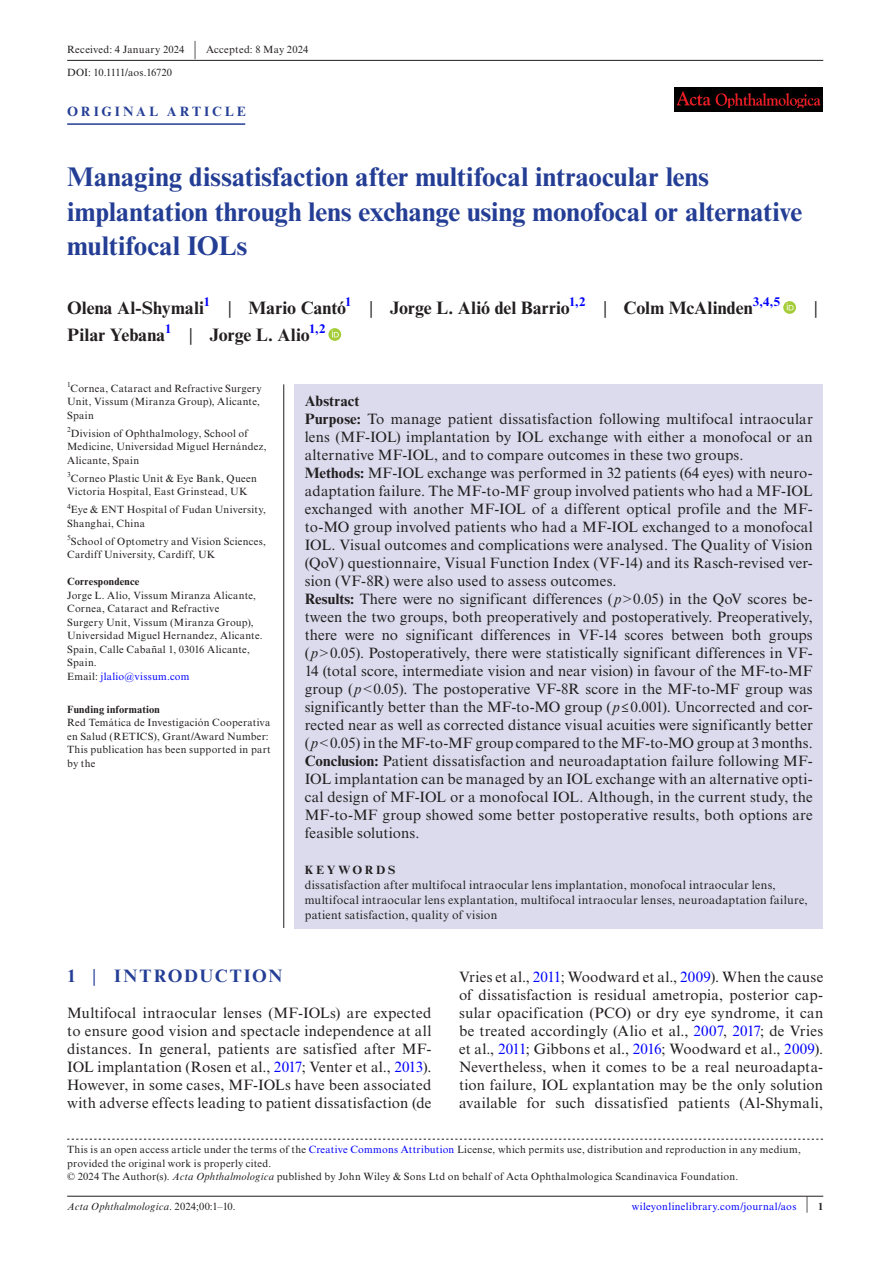
<style>
.page{position:relative;width:893px;height:1263px;background:#fff}
.page>*{position:absolute;margin:0;border:0;box-sizing:border-box;transform-origin:0 0}
.t1{font:700 27px/34.5px "Times New Roman MT Std";color:#243e95}
.t2{font:700 18px "Times New Roman MT Std";color:#231f20}
.t3{font:700 18px "Times New Roman MT Std";letter-spacing:.085em;color:#243e95}
.t4{font:18px "Times New Roman MT Std";color:#231f20}
.t5{font:15px/18px "Times New Roman MT Std";letter-spacing:.01em;color:#231f20;text-align:justify}
.t6{font:700 13.5px "Times New Roman MT Std";letter-spacing:.22em;color:#243e95}
.t7{font:12px/15px "Times New Roman MT Std";letter-spacing:.025em;color:#231f20}
.t8{font:700 12px "Times New Roman MT Std";letter-spacing:.23em;color:#231f20}
.t9{font:10.5px/13.5px "Times New Roman MT Std";letter-spacing:.025em;color:#231f20}
.t10{font:10.5px "Times New Roman MT Std";letter-spacing:.025em;color:#00f}
.t11{font:italic 10.5px "Times New Roman MT Std";letter-spacing:.02em;color:#231f20}
.t12{font:700 10.5px "Times New Roman MT Std";letter-spacing:.02em;color:#231f20}
.t13{font:7.35px "Times New Roman MT Std";color:#231f20}
.s1{font-size:19.65px}
.s2{font-weight:400}
.s3{color:#00f}
.s4{font-weight:700}
.s5{font-style:italic}
.s6{font-family:"Times New Roman"}
.s7{font-style:normal}
.s8{font-size:17.4px;color:#231f20}
.s9{font-weight:700;color:#231f20}
</style>
<div class="page">
<hr style="left:67px;top:1196px;width:756px;height:1px;background:#231f20">
<div style="left:674px;top:87px;width:149px;height:25px;background:#000"></div>
<img style="left:677px;top:91px;width:143px;height:17px">
<hr style="left:67px;top:123px;width:178px;height:2px;background:#243e95">
<svg style="left:783px;top:301px;width:13px;height:13px"></svg>
<svg style="left:787px;top:303px;width:7px;height:7px"></svg>
<svg style="left:328px;top:328px;width:13px;height:13px"></svg>
<svg style="left:332px;top:330px;width:7px;height:7px"></svg>
<hr style="left:67px;top:60px;width:756px;height:1px;background:#231f20">
<svg style="left:67px;top:1139px;width:756px;height:1px"></svg>
<div style="left:294px;top:384px;width:529px;height:545px;background:#dbdbed"></div>
<hr style="left:283px;top:384px;width:1px;height:544px;background:#231f20">
<p class="t9" style="left:67px;top:38px;width:243px;line-height:23px">Received: 4 January 2024 <span class="s1">|</span> Accepted: 8 May 2024<br>DOI: 10.1111/aos.16720</p>
<p class="t6" style="left:67px;top:103px;width:180px">ORIGINAL ARTICLE</p>
<h1 class="t1" style="left:67px;top:159px;width:737px">Managing dissatisfaction after multifocal intraocular lens implantation through lens exchange using monofocal or alternative multifocal IOLs</h1>
<p class="t2" style="left:67px;top:297px;width:715px">Olena Al-Shymali<sup>1</sup> <span class="s2">|</span> Mario Cantó<sup>1</sup> <span class="s2">|</span> Jorge L. Alió del Barrio<sup>1,2</sup> <span class="s2">|</span> Colm McAlinden<sup>3,4,5</sup></p>
<p class="t4" style="left:814px;top:297px;width:5px">|</p>
<p class="t2" style="left:67px;top:324px;width:260px">Pilar Yebana<sup>1</sup> <span class="s2">|</span> Jorge L. Alio<sup>1,2</sup></p>
<p class="t13" style="left:67px;top:380px;width:5px">1</p>
<p class="t9" style="left:67px;top:382px;width:196px;text-indent:3px">Cornea, Cataract and Refractive Surgery<br>Unit, Vissum (Miranza Group), Alicante,<br>Spain</p>
<p class="t13" style="left:67px;top:425px;width:5px">2</p>
<p class="t9" style="left:67px;top:427px;width:201px;text-indent:4px">Division of Ophthalmology, School of<br>Medicine, Universidad Miguel Hernández,<br>Alicante, Spain</p>
<p class="t13" style="left:67px;top:470px;width:5px">3</p>
<p class="t9" style="left:67px;top:472px;width:191px;text-indent:4px">Corneo Plastic Unit &amp; Eye Bank, Queen<br>Victoria Hospital, East Grinstead, UK</p>
<p class="t9" style="left:67px;top:503px;width:200px"><sup>4</sup>Eye &amp; ENT Hospital of Fudan University,<br>Shanghai, China</p>
<p class="t9" style="left:67px;top:535px;width:200px"><sup>5</sup>School of Optometry and Vision Sciences,<br>Cardiff University, Cardiff, UK</p>
<p class="t12" style="left:67px;top:575px;width:74px">Correspondence</p>
<p class="t9" style="left:67px;top:589px;width:197px">Jorge L. Alio, Vissum Miranza Alicante,<br>Cornea, Cataract and Refractive<br>Surgery Unit, Vissum (Miranza Group),<br>Universidad Miguel Hernandez, Alicante.<br>Spain, Calle Cabañal 1, 03016 Alicante,<br>Spain.<br>Email: <span class="s3">jlalio@vissum.com</span></p>
<p class="t12" style="left:67px;top:703px;width:94px">Funding information</p>
<p class="t9" style="left:67px;top:716px;width:205px">Red Temática de Investigación Cooperativa en Salud (RETICS), Grant/Award Number:<br>This publication has been supported in part by the</p>
<p class="t5" style="left:305px;top:392px;width:509px;text-align:left"><span class="s4">Abstract<br>Purpose:</span> To manage patient dissatisfaction following multifocal intraocular lens (MF-IOL) implantation by IOL exchange with either a monofocal or an alternative MF-IOL, and to compare outcomes in these two groups.<br><span class="s4">Methods:</span> MF-IOL exchange was performed in 32 patients (64 eyes) with neuro&shy;adaptation failure. The MF-to-MF group involved patients who had a MF-IOL exchanged with another MF-IOL of a different optical profile and the MF&shy;to-MO group involved patients who had a MF-IOL exchanged to a monofocal IOL. Visual outcomes and complications were analysed. The Quality of Vision (QoV) questionnaire, Visual Function Index (VF-14) and its Rasch-revised ver&shy;sion (VF-8R) were also used to assess outcomes.<br><span class="s4">Results:</span> There were no significant differences (<span class="s5">p</span><span class="s6">&gt;</span>0.05) in the QoV scores be&shy;tween the two groups, both preoperatively and postoperatively. Preoperatively, there were no significant differences in VF-14 scores between both groups (<span class="s5">p</span><span class="s6">&gt;</span>0.05). Postoperatively, there were statistically significant differences in VF-14 (total score, intermediate vision and near vision) in favour of the MF-to-MF group (<span class="s5">p</span><span class="s6">&lt;</span>0.05). The postoperative VF-8R score in the MF-to-MF group was significantly better than the MF-to-MO group (<span class="s5">p</span>≤0.001). Uncorrected and cor&shy;rected near as well as corrected distance visual acuities were significantly better (<span class="s5">p</span><span class="s6">&lt;</span>0.05) in the MF-to-MF group compared to the MF-to-MO group at 3months.<br><span class="s4">Conclusion:</span> Patient dissatisfaction and neuroadaptation failure following MF-IOL implantation can be managed by an IOL exchange with an alternative opti&shy;cal design of MF-IOL or a monofocal IOL. Although, in the current study, the MF-to-MF group showed some better postoperative results, both options are feasible solutions.</p>
<p class="t8" style="left:305px;top:862px;width:92px">KEYWORDS</p>
<p class="t7" style="left:305px;top:877px;width:504px">dissatisfaction after multifocal intraocular lens implantation, monofocal intraocular lens, multifocal intraocular lens explantation, multifocal intraocular lenses, neuroadaptation failure, patient satisfaction, quality of vision</p>
<p class="t3" style="left:67px;top:965px;width:217px">1 <span class="s2">|</span> INTRODUCTION</p>
<p class="t5" style="left:67px;top:1004px;width:366px">Multifocal intraocular lenses (MF-IOLs) are expected to ensure good vision and spectacle independence at all distances. In general, patients are satisfied after MF-IOL implantation (Rosen et al., <span class="s3">2017</span>; Venter et al., <span class="s3">2013</span>).<br>However, in some cases, MF-IOLs have been associated with adverse effects leading to patient dissatisfaction (de</p>
<p class="t5" style="left:459px;top:968px;width:366px">Vries et al., <span class="s3">2011</span>; Woodward et al., <span class="s3">2009</span>). When the cause of dissatisfaction is residual ametropia, posterior cap&shy;sular opacification (PCO) or dry eye syndrome, it can be treated accordingly (Alio et al., <span class="s3">2007</span>, <span class="s3">2017</span>; de Vries et al., <span class="s3">2011</span>; Gibbons et al., <span class="s3">2016</span>; Woodward et al., <span class="s3">2009</span>).<br>Nevertheless, when it comes to be a real neuroadapta&shy;tion failure, IOL explantation may be the only solution available for such dissatisfied patients (Al-Shymali,</p>
<p class="t9" style="left:67px;top:1143px;width:735px">This is an open access article under the terms of the <span class="s3">Creative Commons Attribution</span> License, which permits use, distribution and reproduction in any medium, provided the original work is properly cited.<br>© 2024 The Author(s). <span class="s5">Acta Ophthalmologica</span> published by John Wiley &amp; Sons Ltd on behalf of Acta Ophthalmologica Scandinavica Foundation.</p>
<p class="t11" style="left:67px;top:1200px;width:170px">Acta Ophthalmologica<span class="s7">. 2024;00:1–10.</span></p>
<p class="t10" style="left:632px;top:1200px;width:193px">wileyonlinelibrary.com/journal/aos <span class="s8">|</span> <span class="s9">1</span></p>
</div>
